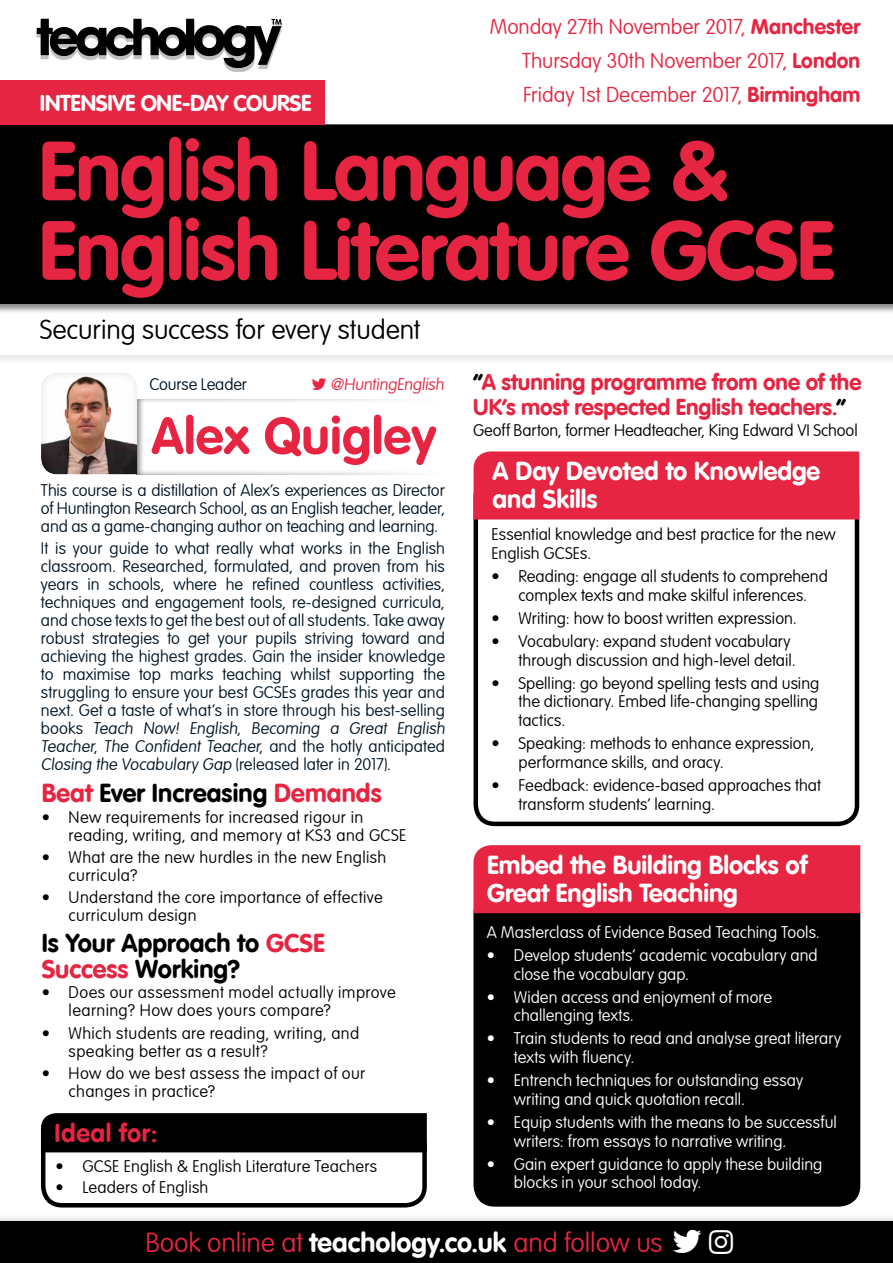
<style>
.page{position:relative;width:893px;height:1263px;background:#fff}
.page>*{position:absolute;margin:0;border:0;box-sizing:border-box;transform-origin:0 0}
.t1{font:700 82.5px/79.5px "VAG Rounded LT";letter-spacing:-.015em;color:#e52542}
.t2{font:700 51px "VAG Rounded LT";letter-spacing:.01em;color:#e52542}
.t3{font:100 27px "VAG Rounded LT";letter-spacing:-.005em;color:#e52542}
.t4{font:100 27px "VAG Rounded LT";letter-spacing:-.005em;color:#000}
.t5{font:700 25.5px/28.5px "VAG Rounded LT";color:#fff}
.t6{font:700 25.5px/25.5px "VAG Rounded LT";letter-spacing:.005em;color:#000}
.t7{font:700 25.5px "VAG Rounded LT";letter-spacing:.02em;color:#e52542}
.t8{font:700 22.5px/25.5px "VAG Rounded LT";letter-spacing:-.005em;color:#e52542}
.t9{font:700 22.5px "VAG Rounded LT";letter-spacing:-.02em;color:#fff}
.t10{font:100 21px/34px "VAG Rounded LT";letter-spacing:-.005em;color:#e52542;text-align:justify}
.t11{font:100 16.5px/18.8px "VAG Rounded LT";letter-spacing:.01em;color:#000}
.t12{font:100 16.5px/18px "VAG Rounded LT";color:#001423;text-align:justify}
.t13{font:100 16.5px/18.8px "VAG Rounded LT";color:#fff}
.t14{font:100 16.5px "VAG Rounded LT";letter-spacing:-.01em;color:#000}
.t15{font:100 16.5px "VAG Rounded LT";color:#e52542}
.s1{font-weight:700}
.s2{color:#e52542}
.s3{color:#000}
.s4{font-weight:700;color:#fff}
</style>
<div class="page">
<div style="left:0;top:1213px;width:893px;height:50px;background:#f8f8f8"></div>
<div style="left:0;top:1219px;width:893px;height:44px;background:#000"></div>
<div style="left:476px;top:894px;width:382px;height:310px;background:#000;border-radius:19px"></div>
<div style="left:473px;top:892px;width:387px;height:314px;border:4px solid #000;border-radius:19px"></div>
<div style="left:474px;top:475px;width:385px;height:351px;border:4px solid #000;border-radius:19px"></div>
<div style="left:473px;top:451px;width:387px;height:71px;background:#e52542"></div>
<div style="left:0;top:124px;width:893px;height:166px;background:#000"></div>
<div style="left:0;top:80px;width:324px;height:44px;background:#e52542"></div>
<div style="left:473px;top:845px;width:388px;height:70px;background:#e52542"></div>
<div style="left:37px;top:22px;width:245px;height:50px;background:#000;opacity:.25"></div>
<svg style="left:37px;top:19px;width:245px;height:49px"></svg>
<div style="left:41px;top:1125px;width:386px;height:82px;border:4px solid #000;border-radius:19px"></div>
<div style="left:41px;top:1113px;width:386px;height:39px;background:#000"></div>
<div style="left:41px;top:371px;width:99px;height:105px;background:#000;opacity:.13"></div>
<div style="left:0;top:300px;width:893px;height:66px;background:#f8f8f8"></div>
<div style="left:0;top:290px;width:893px;height:67px;background:#000;opacity:.47"></div>
<h3 class="t9" style="left:40px;top:89px;width:273px">INTENSIVE ONE-DAY COURSE</h3>
<p class="t10" style="left:522px;top:11px;width:340px;text-indent:-32px">Monday 27th November 2017, <span class="s1">Manchester </span>Thursday 30th November 2017, <span class="s1">London </span>Friday 1st December 2017, <span class="s1">Birmingham</span></p>
<h1 class="t1" style="left:39px;top:135px;width:798px">English Language &amp;<br>English Literature GCSE</h1>
<h3 class="t4" style="left:40px;top:314px;width:382px">Securing success for every student</h3>
<p class="t12" style="left:149px;top:376px;width:99px">Course Leader</p>
<h2 class="t2" style="left:151px;top:406px;width:286px">Alex Quigley</h2>
<p class="t15" style="left:331px;top:375px;width:117px">@HuntingEnglish</p>
<p class="t12" style="left:41px;top:481px;width:405px">This course is a distillation of Alex’s experiences as Director of Huntington Research School, as an English teacher, leader, and as a game-changing author on teaching and learning.</p>
<p class="t12" style="left:41px;top:540px;width:408px;text-align:left">It is your guide to what really what works in the English classroom. Researched, formulated, and proven from his years in schools, where he refined countless activities, techniques and engagement tools, re-designed curricula, and chose texts to get the best out of all students. Take away robust strategies to get your pupils striving toward and achieving the highest grades. Gain the insider knowledge to maximise top marks teaching whilst supporting the struggling to ensure your best GCSEs grades this year and next. Get a taste of what’s in store through his best-selling books Teach Now! English, Becoming a Great English Teacher, The Confident Teacher, and the hotly anticipated Closing the Vocabulary Gap (released later in 2017).</p>
<h3 class="t6" style="left:42px;top:781px;width:341px"><span class="s2">Beat</span> Ever Increasing <span class="s2">Demands</span></h3>
<p class="t11" style="left:69px;top:809px;width:339px;line-height:18px;text-indent:-27px">• New requirements for increased rigour in reading, writing, and memory at KS3 and GCSE</p>
<p class="t11" style="left:69px;top:849px;width:319px;line-height:18px;text-indent:-27px">• What are the new hurdles in the new English curricula?</p>
<p class="t11" style="left:69px;top:889px;width:316px;line-height:18px;text-indent:-27px">• Understand the core importance of effective curriculum design</p>
<h3 class="t6" style="left:42px;top:931px;width:285px">Is Your Approach to <span class="s2">GCSE<br>Success</span> Working?</h3>
<p class="t11" style="left:69px;top:984px;width:329px;line-height:18px;text-indent:-27px">• Does our assessment model actually improve learning? How does yours compare?</p>
<p class="t11" style="left:69px;top:1024px;width:292px;line-height:18px;text-indent:-27px">• Which students are reading, writing, and speaking better as a result?</p>
<p class="t11" style="left:69px;top:1065px;width:298px;line-height:18px;text-indent:-27px">• How do we best assess the impact of our changes in practice?</p>
<h3 class="t7" style="left:55px;top:1118px;width:105px">Ideal for:</h3>
<p class="t11" style="left:55px;top:1157px;width:323px">• GCSE English &amp; English Literature Teachers</p>
<p class="t11" style="left:55px;top:1178px;width:154px">• Leaders of English</p>
<h3 class="t8" style="left:473px;top:370px;width:390px"><span class="s3">“</span>A stunning programme from one of the<br>UK’s most respected English teachers.<span class="s3">”</span></h3>
<p class="t14" style="left:473px;top:421px;width:386px">Geoff Barton, former Headteacher, King Edward VI School</p>
<h3 class="t5" style="left:493px;top:458px;width:329px">A Day Devoted to Knowledge and Skills</h3>
<p class="t11" style="left:491px;top:526px;width:345px">Essential knowledge and best practice for the new<br>English GCSEs.</p>
<p class="t11" style="left:491px;top:567px;width:338px;text-align:center">• Reading: engage all students to comprehend complex texts and make skilful inferences.</p>
<p class="t11" style="left:491px;top:609px;width:307px">• Writing: how to boost written expression.</p>
<p class="t11" style="left:518px;top:632px;width:279px;text-indent:-27px">• Vocabulary: expand student vocabulary through discussion and high-level detail.</p>
<p class="t11" style="left:518px;top:674px;width:302px;text-align:justify;text-indent:-27px">• Spelling: go beyond spelling tests and using the dictionary. Embed life-changing spelling tactics.</p>
<p class="t11" style="left:518px;top:734px;width:297px;text-indent:-27px">• Speaking: methods to enhance expression, performance skills, and oracy.</p>
<p class="t11" style="left:518px;top:776px;width:304px;text-indent:-27px">• Feedback: evidence-based approaches that transform students’ learning.</p>
<h3 class="t5" style="left:487px;top:851px;width:322px">Embed the Building Blocks of<br>Great English Teaching</h3>
<p class="t13" style="left:487px;top:923px;width:334px">A Masterclass of Evidence Based Teaching Tools.</p>
<p class="t13" style="left:514px;top:946px;width:305px;text-indent:-27px">• Develop students’ academic vocabulary and close the vocabulary gap.</p>
<p class="t13" style="left:514px;top:988px;width:260px;text-indent:-27px">• Widen access and enjoyment of more challenging texts.</p>
<p class="t13" style="left:514px;top:1030px;width:329px;text-indent:-27px">• Train students to read and analyse great literary texts with fluency.</p>
<p class="t13" style="left:514px;top:1071px;width:291px;text-indent:-27px">• Entrench techniques for outstanding essay writing and quick quotation recall.</p>
<p class="t13" style="left:514px;top:1113px;width:324px;text-indent:-27px">• Equip students with the means to be successful writers: from essays to narrative writing.</p>
<p class="t13" style="left:514px;top:1155px;width:310px;text-indent:-27px">• Gain expert guidance to apply these building blocks in your school today.</p>
<h3 class="t3" style="left:145px;top:1227px;width:519px">Book online at <span class="s4">teachology.co.uk</span> and follow us</h3>
</div>
